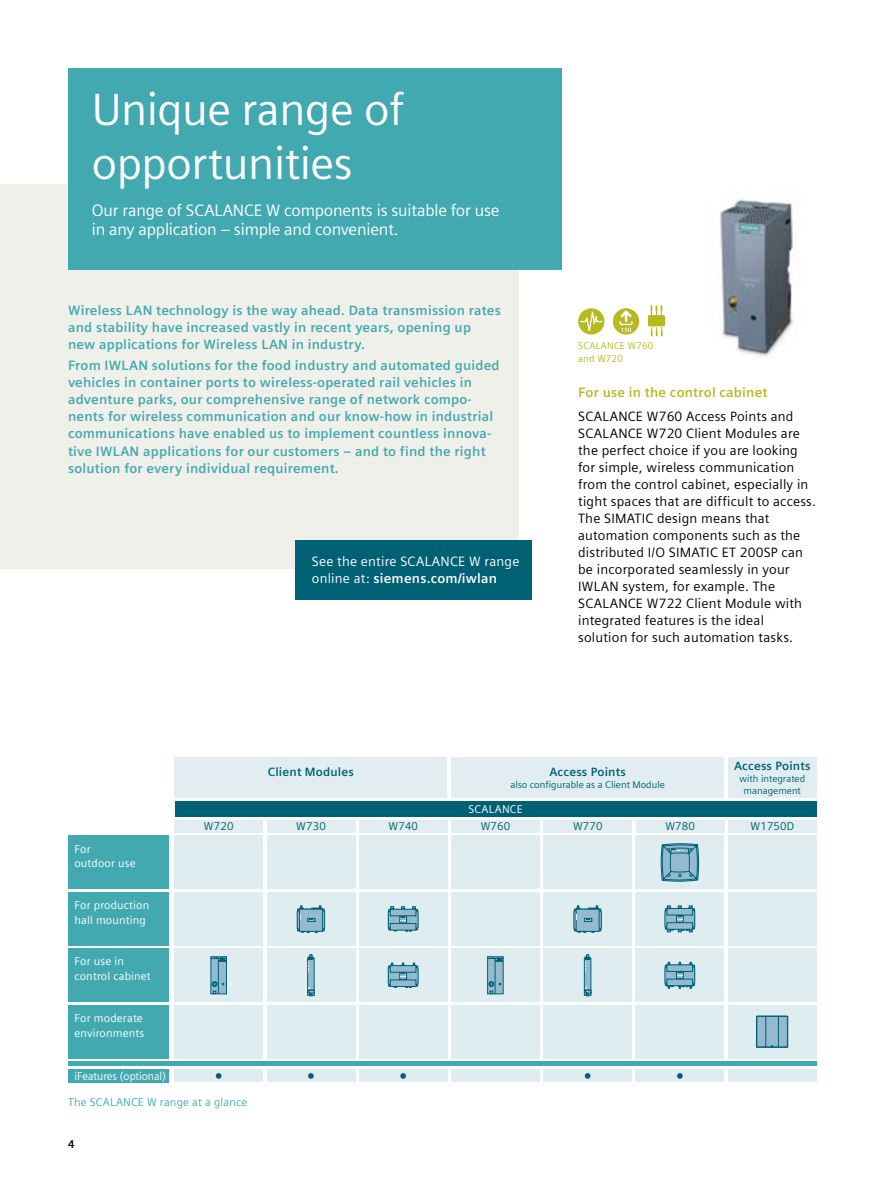
<style>
.page{position:relative;width:893px;height:1191px;background:#fff}
.page>*{position:absolute;margin:0;border:0;box-sizing:border-box;transform-origin:0 0}
.t1{font:45px/54px "Siemens Sans Global";letter-spacing:-.01em;color:#fff}
.t2{font:16.5px/19.2px "Siemens Sans Global";letter-spacing:-.01em;color:#fff}
.t3{font:700 13.5px/17px "Siemens Sans Global";letter-spacing:.015em;color:#43a9b0}
.t4{font:13.5px/17px "Siemens Sans Global";letter-spacing:.015em;color:#000}
.t5{font:13.5px/17px "Siemens Sans Global";letter-spacing:.015em;color:#fff}
.t6{font:700 13.5px "Siemens Sans Global";letter-spacing:.015em;color:#b7b921}
.t7{font:700 12px "Siemens Sans Global";letter-spacing:.015em;color:#006174}
.t8{font:11.25px/14.7px "Siemens Sans Global";letter-spacing:.015em;color:#fff}
.t9{font:11.25px "Siemens Sans Global";letter-spacing:.015em;color:#006174}
.t10{font:11.25px "Siemens Sans Global";letter-spacing:.015em;color:#43a9b0}
.t11{font:11.25px "Siemens Sans Global";letter-spacing:.015em;color:#fff;scale:.95 1}
.t12{font:700 11.25px "Siemens Sans Global";color:#000}
.t13{font:9.75px/11.7px "Siemens Sans Global";color:#006174;text-align:center}
.t14{font:9.75px/12.8px "Siemens Sans Global";letter-spacing:.015em;color:#b7b921}
.s1{font-weight:700}
</style>
<div class="page">
<img style="left:720px;top:199px;width:78px;height:158px">
<div style="left:0;top:184px;width:519px;height:384px;background:#f0f0eb"></div>
<svg style="left:648px;top:305px;width:17px;height:31px"></svg>
<svg style="left:578px;top:308px;width:26px;height:27px"></svg>
<svg style="left:613px;top:308px;width:26px;height:27px"></svg>
<div style="left:68px;top:836px;width:101px;height:53px;background:#43a9b0"></div>
<div style="left:175px;top:836px;width:88px;height:53px;background:#dfedf0"></div>
<div style="left:267px;top:836px;width:88px;height:53px;background:#dfedf0"></div>
<div style="left:359px;top:836px;width:88px;height:53px;background:#dfedf0"></div>
<div style="left:451px;top:836px;width:88px;height:53px;background:#dfedf0"></div>
<div style="left:728px;top:836px;width:88px;height:53px;background:#dfedf0"></div>
<div style="left:544px;top:836px;width:88px;height:53px;background:#dfedf0"></div>
<div style="left:636px;top:836px;width:88px;height:53px;background:#dfedf0"></div>
<div style="left:68px;top:892px;width:101px;height:53px;background:#43a9b0"></div>
<div style="left:175px;top:892px;width:88px;height:53px;background:#dfedf0"></div>
<div style="left:267px;top:892px;width:88px;height:53px;background:#dfedf0"></div>
<div style="left:359px;top:892px;width:88px;height:53px;background:#dfedf0"></div>
<div style="left:451px;top:892px;width:88px;height:53px;background:#dfedf0"></div>
<div style="left:728px;top:892px;width:88px;height:53px;background:#dfedf0"></div>
<div style="left:544px;top:892px;width:88px;height:53px;background:#dfedf0"></div>
<div style="left:636px;top:892px;width:88px;height:53px;background:#dfedf0"></div>
<hr style="left:68px;top:1061px;width:748px;height:4px;background:#43a9b0">
<div style="left:68px;top:948px;width:101px;height:53px;background:#43a9b0"></div>
<div style="left:175px;top:948px;width:88px;height:53px;background:#dfedf0"></div>
<div style="left:267px;top:948px;width:88px;height:53px;background:#dfedf0"></div>
<div style="left:359px;top:948px;width:88px;height:53px;background:#dfedf0"></div>
<div style="left:451px;top:948px;width:88px;height:53px;background:#dfedf0"></div>
<div style="left:728px;top:948px;width:88px;height:53px;background:#dfedf0"></div>
<div style="left:544px;top:948px;width:88px;height:53px;background:#dfedf0"></div>
<div style="left:636px;top:948px;width:88px;height:53px;background:#dfedf0"></div>
<div style="left:68px;top:1069px;width:101px;height:13px;background:#43a9b0"></div>
<div style="left:175px;top:1069px;width:88px;height:13px;background:#dfedf0"></div>
<div style="left:267px;top:1069px;width:88px;height:13px;background:#dfedf0"></div>
<div style="left:359px;top:1069px;width:88px;height:13px;background:#dfedf0"></div>
<div style="left:451px;top:1069px;width:88px;height:13px;background:#dfedf0"></div>
<div style="left:728px;top:1069px;width:88px;height:13px;background:#dfedf0"></div>
<div style="left:544px;top:1069px;width:88px;height:13px;background:#dfedf0"></div>
<div style="left:636px;top:1069px;width:88px;height:13px;background:#dfedf0"></div>
<div style="left:175px;top:801px;width:641px;height:15px;background:#006174"></div>
<div style="left:175px;top:757px;width:272px;height:41px;background:#e1edf0"></div>
<div style="left:451px;top:757px;width:273px;height:41px;background:#e1edf0"></div>
<div style="left:728px;top:757px;width:88px;height:41px;background:#e1edf0"></div>
<svg style="left:216px;top:1073px;width:5px;height:5px"></svg>
<svg style="left:308px;top:1073px;width:6px;height:5px"></svg>
<svg style="left:400px;top:1073px;width:6px;height:5px"></svg>
<svg style="left:585px;top:1073px;width:5px;height:5px"></svg>
<svg style="left:677px;top:1073px;width:6px;height:5px"></svg>
<svg style="left:660px;top:843px;width:39px;height:39px;background:#6da3b8"></svg>
<svg style="left:664px;top:962px;width:32px;height:26px"></svg>
<svg style="left:664px;top:905px;width:32px;height:27px"></svg>
<svg style="left:387px;top:906px;width:32px;height:25px"></svg>
<svg style="left:387px;top:962px;width:32px;height:26px"></svg>
<svg style="left:296px;top:905px;width:29px;height:27px"></svg>
<svg style="left:573px;top:905px;width:29px;height:27px"></svg>
<svg style="left:583px;top:954px;width:9px;height:42px"></svg>
<div style="left:487px;top:958px;width:17px;height:36px;background:#93bad1;border:1px solid #006174"></div>
<hr style="left:495px;top:958px;width:1px;height:36px;background:#006174">
<svg style="left:489px;top:981px;width:12px;height:12px"></svg>
<svg style="left:487px;top:956px;width:17px;height:6px"></svg>
<svg style="left:307px;top:954px;width:8px;height:42px"></svg>
<div style="left:210px;top:958px;width:17px;height:36px;background:#93bad1;border:1px solid #006174"></div>
<hr style="left:218px;top:958px;width:1px;height:36px;background:#006174">
<svg style="left:212px;top:981px;width:12px;height:12px"></svg>
<svg style="left:210px;top:956px;width:17px;height:6px"></svg>
<div style="left:68px;top:1005px;width:101px;height:53px;background:#43a9b0"></div>
<div style="left:175px;top:1005px;width:88px;height:53px;background:#dfedf0"></div>
<div style="left:267px;top:1005px;width:88px;height:53px;background:#dfedf0"></div>
<div style="left:359px;top:1005px;width:88px;height:53px;background:#dfedf0"></div>
<div style="left:451px;top:1005px;width:88px;height:53px;background:#dfedf0"></div>
<div style="left:728px;top:1005px;width:88px;height:53px;background:#dfedf0"></div>
<div style="left:544px;top:1005px;width:88px;height:53px;background:#dfedf0"></div>
<div style="left:636px;top:1005px;width:88px;height:53px;background:#dfedf0"></div>
<svg style="left:756px;top:1015px;width:33px;height:33px"></svg>
<div style="left:175px;top:819px;width:88px;height:13px;background:#e1edf0"></div>
<div style="left:267px;top:819px;width:88px;height:13px;background:#e1edf0"></div>
<div style="left:359px;top:819px;width:88px;height:13px;background:#e1edf0"></div>
<div style="left:452px;top:819px;width:88px;height:13px;background:#e1edf0"></div>
<div style="left:544px;top:819px;width:88px;height:13px;background:#e1edf0"></div>
<div style="left:636px;top:819px;width:88px;height:13px;background:#e1edf0"></div>
<div style="left:728px;top:819px;width:88px;height:13px;background:#e1edf0"></div>
<div style="left:68px;top:68px;width:493px;height:201px;background:#43a9b0"></div>
<div style="left:295px;top:540px;width:236px;height:60px;background:#006174"></div>
<h1 class="t1" style="left:92px;top:84px;width:314px">Unique range of opportunities</h1>
<p class="t2" style="left:92px;top:201px;width:409px">Our range of SCALANCE W components is suitable for use in any application – simple and convenient.</p>
<p class="t3" style="left:68px;top:302px;width:434px">Wireless LAN technology is the way ahead. Data transmission rates and stability have increased vastly in recent years, opening up new applications for Wireless LAN in industry.</p>
<p class="t3" style="left:68px;top:357px;width:433px">From IWLAN solutions for the food industry and automated guided vehicles in container ports to wireless-operated rail vehicles in adventure parks, our comprehensive range of network compo&shy;nents for wireless communication and our know-how in industrial communications have enabled us to implement countless innova&shy;tive IWLAN applications for our customers – and to find the right solution for every individual requirement.</p>
<p class="t5" style="left:312px;top:553px;width:209px">See the entire SCALANCE W range online at: <span class="s1">siemens.com/iwlan</span></p>
<p class="t14" style="left:578px;top:340px;width:77px">SCALANCE W760 and W720</p>
<p class="t6" style="left:578px;top:384px;width:191px">For use in the control cabinet</p>
<p class="t4" style="left:578px;top:409px;width:239px">SCALANCE W760 Access Points and SCALANCE W720 Client Modules are the perfect choice if you are looking for simple, wireless communication from the control cabinet, especially in tight spaces that are difficult to access.<br>The SIMATIC design means that automation components such as the distributed I/O SIMATIC ET 200SP can be incorporated seamlessly in your IWLAN system, for example. The SCALANCE W722 Client Module with integrated features is the ideal solution for such automation tasks.</p>
<p class="t7" style="left:268px;top:764px;width:88px">Client Modules</p>
<p class="t7" style="left:549px;top:764px;width:78px">Access Points</p>
<p class="t13" style="left:510px;top:778px;width:156px">also configurable as a Client Module</p>
<p class="t8" style="left:469px;top:802px;width:56px">SCALANCE</p>
<p class="t7" style="left:734px;top:759px;width:78px">Access Points</p>
<p class="t13" style="left:739px;top:773px;width:67px">with integrated management</p>
<p class="t8" style="left:74px;top:842px;width:63px">For<br>outdoor use</p>
<p class="t8" style="left:74px;top:898px;width:76px">For production hall mounting</p>
<p class="t8" style="left:74px;top:954px;width:78px">For use in control cabinet</p>
<p class="t8" style="left:74px;top:1011px;width:71px">For moderate environments</p>
<p class="t11" style="left:74px;top:1067px;width:98px">iFeatures (optional)</p>
<p class="t9" style="left:204px;top:818px;width:31px">W720</p>
<p class="t9" style="left:296px;top:818px;width:31px">W730</p>
<p class="t9" style="left:388px;top:818px;width:31px">W740</p>
<p class="t9" style="left:481px;top:818px;width:31px">W760</p>
<p class="t9" style="left:573px;top:818px;width:31px">W770</p>
<p class="t9" style="left:665px;top:818px;width:31px">W780</p>
<p class="t9" style="left:750px;top:818px;width:45px">W1750D</p>
<p class="t10" style="left:68px;top:1094px;width:181px">The SCALANCE W range at a glance</p>
<p class="t12" style="left:68px;top:1137px;width:8px">4</p>
</div>
